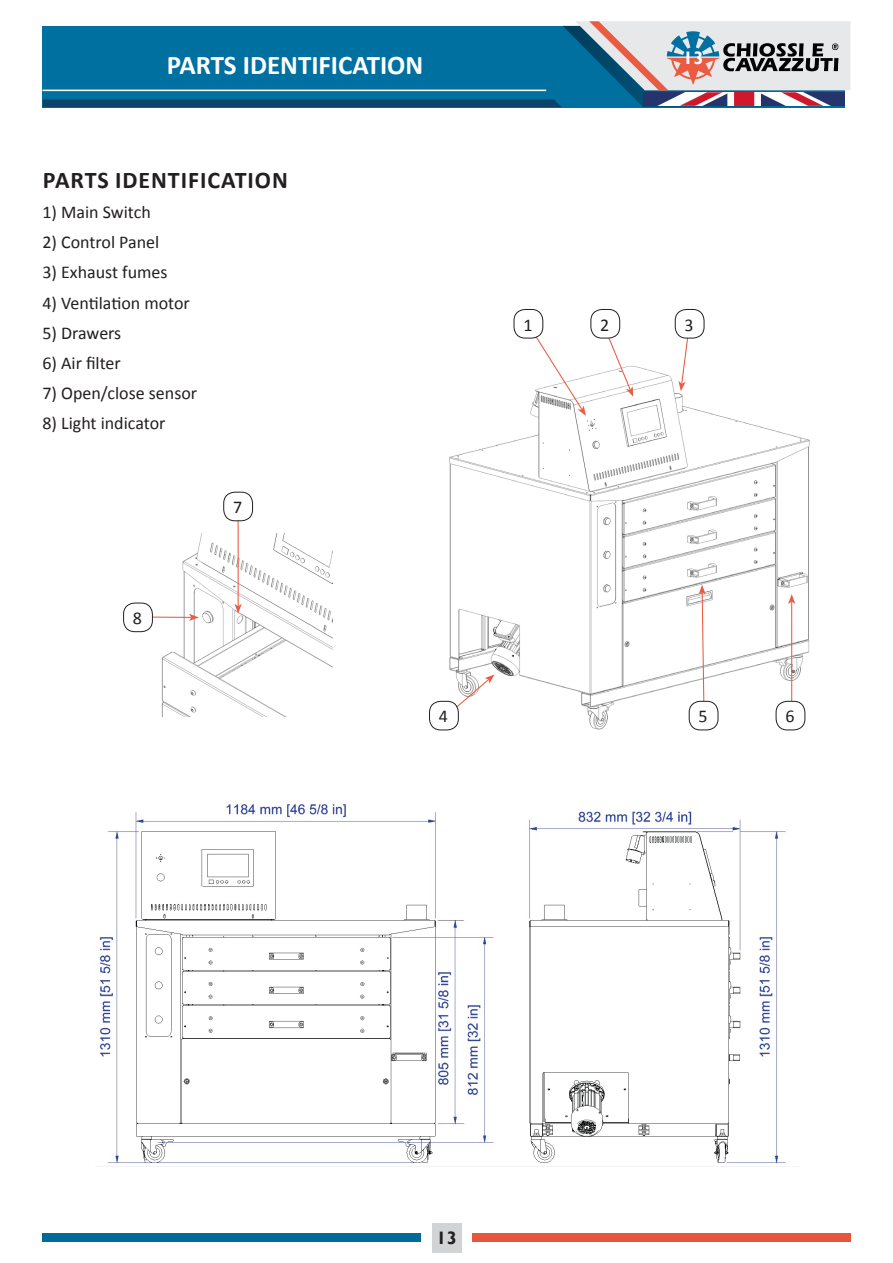
<style>
.page{position:relative;width:893px;height:1263px;background:#fff}
.page>*{position:absolute;margin:0;border:0;box-sizing:border-box;transform-origin:0 0}
.t1{font:700 27px "Calibri";color:#fff}
.t2{font:700 24px "Calibri";letter-spacing:.04em;color:#231f20}
.t3{font:18px "Calibri";color:#231f20}
.t4{font:700 18px "Gill Sans";color:#231f20}
.t5{font:700 18px "Gill Sans";color:#fff}
</style>
<div class="page">
<div style="left:43px;top:1233px;width:378px;height:9px;background:#006a99"></div>
<div style="left:472px;top:1233px;width:378px;height:9px;background:#e6563d"></div>
<div style="left:432px;top:1223px;width:29px;height:29px;background:#d1d3d5"></div>
<svg style="left:43px;top:21px;width:807px;height:86px;background:#4287a9"></svg>
<div style="left:727px;top:92px;width:34px;height:14px;background:#fff"></div>
<div style="left:734px;top:92px;width:20px;height:14px;background:#d0172c"></div>
<hr style="left:643px;top:92px;width:202px;height:1px;background:#d0172c">
<img style="left:429px;top:366px;width:381px;height:365px">
<img style="left:95px;top:802px;width:704px;height:365px">
<svg style="left:527px;top:324px;width:59px;height:92px"></svg>
<svg style="left:603px;top:327px;width:30px;height:70px"></svg>
<svg style="left:678px;top:335px;width:12px;height:56px"></svg>
<div style="left:514px;top:309px;width:29px;height:29px;background:#fff;border-radius:11px"></div>
<div style="left:513px;top:309px;width:30px;height:30px;border:1px solid #231f20;border-radius:11px"></div>
<div style="left:675px;top:309px;width:29px;height:29px;background:#fff;border-radius:11px"></div>
<div style="left:675px;top:309px;width:29px;height:30px;border:1px solid #231f20;border-radius:11px"></div>
<div style="left:591px;top:309px;width:29px;height:29px;background:#fff;border-radius:11px"></div>
<div style="left:590px;top:309px;width:30px;height:30px;border:1px solid #231f20;border-radius:11px"></div>
<hr style="left:791px;top:602px;width:1px;height:114px;background:#eb5b42">
<svg style="left:788px;top:594px;width:7px;height:10px"></svg>
<svg style="left:699px;top:585px;width:7px;height:116px"></svg>
<div style="left:689px;top:701px;width:29px;height:29px;background:#fff;border-radius:11px"></div>
<div style="left:689px;top:701px;width:29px;height:29px;border:1px solid #231f20;border-radius:11px"></div>
<svg style="left:436px;top:674px;width:59px;height:51px"></svg>
<div style="left:429px;top:701px;width:29px;height:29px;background:#fff;border-radius:11px"></div>
<div style="left:429px;top:701px;width:30px;height:29px;border:1px solid #231f20;border-radius:11px"></div>
<img style="left:123px;top:534px;width:210px;height:183px">
<div style="left:776px;top:701px;width:29px;height:29px;background:#fff;border-radius:11px"></div>
<div style="left:776px;top:701px;width:29px;height:29px;border:1px solid #231f20;border-radius:11px"></div>
<hr style="left:141px;top:616px;width:50px;height:2px;background:#eb5b42">
<svg style="left:189px;top:614px;width:10px;height:7px"></svg>
<hr style="left:238px;top:517px;width:1px;height:89px;background:#eb5b42">
<svg style="left:235px;top:604px;width:7px;height:10px"></svg>
<div style="left:224px;top:492px;width:29px;height:29px;background:#fff;border-radius:11px"></div>
<div style="left:223px;top:492px;width:30px;height:29px;border:1px solid #231f20;border-radius:11px"></div>
<div style="left:124px;top:603px;width:28px;height:29px;background:#fff;border-radius:11px"></div>
<div style="left:123px;top:603px;width:30px;height:29px;border:1px solid #231f20;border-radius:11px"></div>
<h1 class="t1" style="left:167px;top:48px;width:258px">PARTS IDENTIFICATION</h1>
<h2 class="t2" style="left:43px;top:165px;width:246px">PARTS IDENTIFICATION</h2>
<p class="t3" style="left:43px;top:201px;width:110px">1) Main Switch</p>
<p class="t3" style="left:43px;top:231px;width:118px">2) Control Panel</p>
<p class="t3" style="left:43px;top:261px;width:127px">3) Exhaust fumes</p>
<p class="t3" style="left:43px;top:291px;width:149px">4) Ventilation motor</p>
<p class="t3" style="left:43px;top:321px;width:80px">5) Drawers</p>
<p class="t3" style="left:43px;top:351px;width:80px">6) Air filter</p>
<p class="t3" style="left:43px;top:381px;width:156px">7) Open/close sensor</p>
<p class="t3" style="left:43px;top:412px;width:124px">8) Light indicator</p>
<p class="t3" style="left:233px;top:496px;width:11px">7</p>
<p class="t5" style="left:683px;top:47px;width:21px">13</p>
<p class="t3" style="left:523px;top:313px;width:11px">1</p>
<p class="t3" style="left:600px;top:313px;width:11px">2</p>
<p class="t3" style="left:685px;top:313px;width:11px">3</p>
<p class="t3" style="left:133px;top:607px;width:11px">8</p>
<p class="t3" style="left:439px;top:705px;width:11px">4</p>
<p class="t3" style="left:699px;top:705px;width:11px">5</p>
<p class="t3" style="left:785px;top:705px;width:11px">6</p>
<p class="t4" style="left:437px;top:1227px;width:21px">13</p>
</div>
